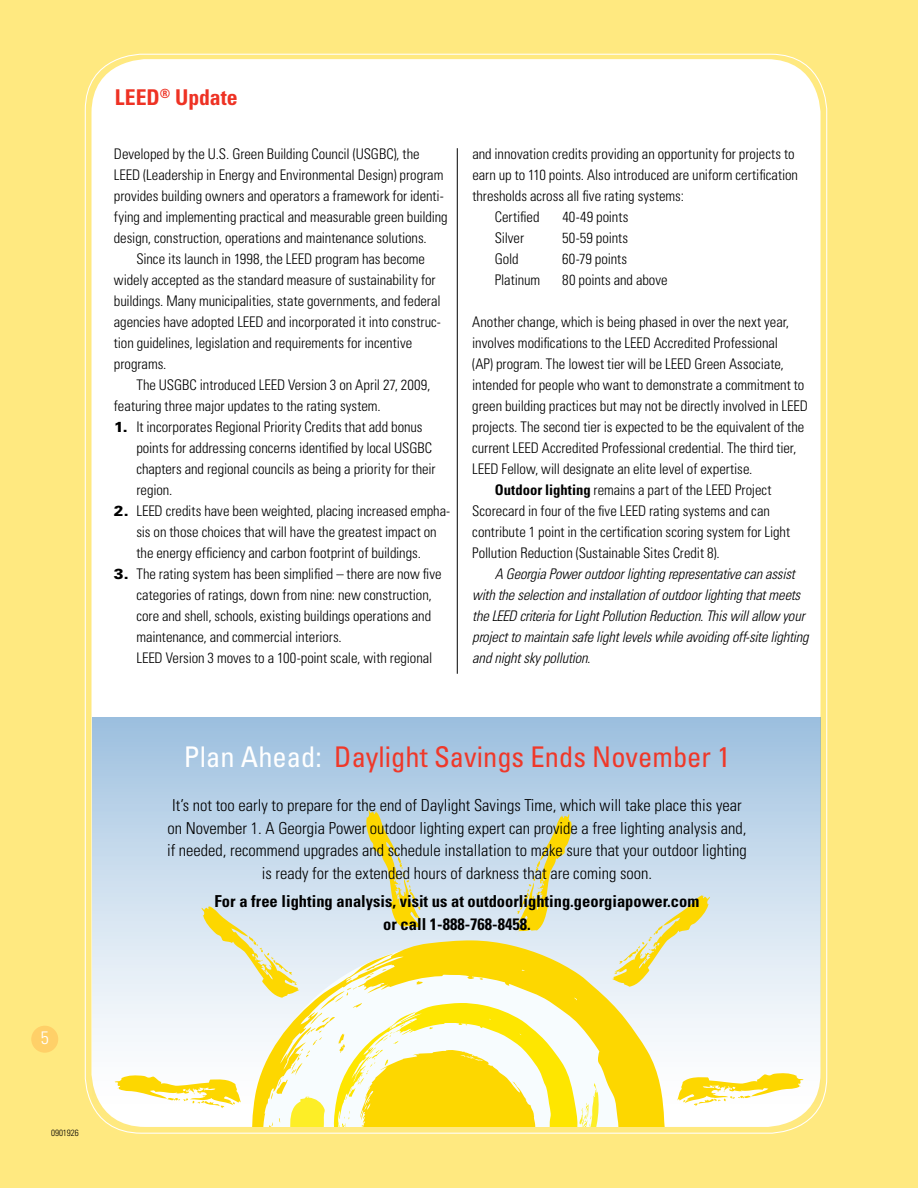
<style>
.page{position:relative;width:918px;height:1188px;background:#ffe980}
.page>*{position:absolute;margin:0;border:0;box-sizing:border-box;transform-origin:0 0}
.t1{font:condensed 28.5px "Univers";color:#ef3829}
.t2{font:700 condensed 21.75px "Univers";color:#ee3224}
.t3{font:300 condensed 18px "Univers";color:#fff}
.t4{font:300 condensed 16.5px/22.5px "Univers";color:#000;text-align:center}
.t5{font:700 condensed 16.5px/22.5px "Univers";color:#000;text-align:center}
.t6{font:300 condensed 14.7px/21px "Univers";letter-spacing:-.005em;color:#000}
.t7{font:italic 300 condensed 14.7px/21px "Univers";letter-spacing:-.015em;color:#000}
.t8{font:300 condensed 9px "Univers";color:#000}
.s1{font-weight:900;font-stretch:normal}
.s2{font-weight:700}
.s3{color:#fff}
</style>
<div class="page">
<div style="left:92px;top:59px;width:729px;height:1068px;background:#fff;border-radius:54px"></div>
<hr style="left:457px;top:148px;width:1px;height:526px;background:#000">
<div style="left:31px;top:1026px;width:27px;height:27px;background:#ffd068;border-radius:50%"></div>
<div style="left:92px;top:717px;width:729px;height:397px;background:linear-gradient(to bottom,#a1c3e2,#fffffd)"></div>
<svg style="left:601px;top:940px;width:65px;height:187px;fill:#fdd700"></svg>
<svg style="left:612px;top:895px;width:98px;height:92px;background:#e3e6c5"></svg>
<svg style="left:115px;top:810px;width:486px;height:317px"></svg>
<svg style="left:677px;top:1073px;width:126px;height:33px"></svg>
<h2 class="t2" style="left:115px;top:84px;width:124px">LEED<sup>®</sup> Update</h2>
<p class="t6" style="left:114px;top:143px;width:307px">Developed by the U.S. Green Building Council (USGBC), the</p>
<p class="t6" style="left:114px;top:164px;width:331px">LEED (Leadership in Energy and Environmental Design) program</p>
<p class="t6" style="left:114px;top:185px;width:331px">provides building owners and operators a framework for identi-</p>
<p class="t6" style="left:114px;top:206px;width:335px">fying and implementing practical and measurable green building</p>
<p class="t6" style="left:114px;top:227px;width:314px">design, construction, operations and maintenance solutions.</p>
<p class="t6" style="left:136px;top:248px;width:290px">Since its launch in 1998, the LEED program has become</p>
<p class="t6" style="left:114px;top:269px;width:323px">widely accepted as the standard measure of sustainability for</p>
<p class="t6" style="left:114px;top:290px;width:328px">buildings. Many municipalities, state governments, and federal</p>
<p class="t6" style="left:114px;top:311px;width:329px">agencies have adopted LEED and incorporated it into construc-</p>
<p class="t6" style="left:114px;top:332px;width:300px">tion guidelines, legislation and requirements for incentive</p>
<p class="t6" style="left:114px;top:353px;width:54px">programs.</p>
<p class="t6" style="left:136px;top:374px;width:296px">The USGBC introduced LEED Version 3 on April 27, 2009,</p>
<p class="t6" style="left:114px;top:395px;width:268px">featuring three major updates to the rating system.</p>
<p class="t6" style="left:136px;top:416px;width:301px;text-indent:-23px"><span class="s1">1.</span> It incorporates Regional Priority Credits that add bonus points for addressing concerns identified by local USGBC chapters and regional councils as being a priority for their region.</p>
<p class="t6" style="left:136px;top:500px;width:315px;text-indent:-23px"><span class="s1">2.</span> LEED credits have been weighted, placing increased empha&shy;sis on those choices that will have the greatest impact on the energy efficiency and carbon footprint of buildings.</p>
<p class="t6" style="left:136px;top:563px;width:307px;text-indent:-22px"><span class="s1">3.</span> The rating system has been simplified – there are now five categories of ratings, down from nine: new construction, core and shell, schools, existing buildings operations and maintenance, and commercial interiors.<br>LEED Version 3 moves to a 100-point scale, with regional</p>
<p class="t6" style="left:472px;top:143px;width:324px">and innovation credits providing an opportunity for projects to</p>
<p class="t6" style="left:472px;top:164px;width:327px">earn up to 110 points. Also introduced are uniform certification</p>
<p class="t6" style="left:472px;top:185px;width:213px">thresholds across all five rating systems:</p>
<p class="t6" style="left:495px;top:206px;width:46px">Certified</p>
<p class="t6" style="left:562px;top:206px;width:68px">40-49 points</p>
<p class="t6" style="left:495px;top:227px;width:31px">Silver</p>
<p class="t6" style="left:562px;top:227px;width:67px">50-59 points</p>
<p class="t6" style="left:495px;top:248px;width:25px">Gold</p>
<p class="t6" style="left:562px;top:248px;width:66px">60-79 points</p>
<p class="t6" style="left:495px;top:269px;width:47px">Platinum</p>
<p class="t6" style="left:562px;top:269px;width:107px">80 points and above</p>
<p class="t6" style="left:472px;top:311px;width:318px">Another change, which is being phased in over the next year,</p>
<p class="t6" style="left:472px;top:332px;width:307px">involves modifications to the LEED Accredited Professional</p>
<p class="t6" style="left:472px;top:353px;width:313px">(AP) program. The lowest tier will be LEED Green Associate,</p>
<p class="t6" style="left:472px;top:374px;width:334px">intended for people who want to demonstrate a commitment to</p>
<p class="t6" style="left:472px;top:395px;width:337px">green building practices but may not be directly involved in LEED</p>
<p class="t6" style="left:472px;top:416px;width:334px">projects. The second tier is expected to be the equivalent of the</p>
<p class="t6" style="left:472px;top:437px;width:325px">current LEED Accredited Professional credential. The third tier,</p>
<p class="t6" style="left:472px;top:458px;width:282px">LEED Fellow, will designate an elite level of expertise.</p>
<p class="t6" style="left:495px;top:479px;width:278px"><span class="s2">Outdoor lighting</span> remains a part of the LEED Project</p>
<p class="t6" style="left:472px;top:500px;width:299px">Scorecard in four of the five LEED rating systems and can</p>
<p class="t6" style="left:472px;top:521px;width:319px">contribute 1 point in the certification scoring system for Light</p>
<p class="t6" style="left:472px;top:542px;width:249px">Pollution Reduction (Sustainable Sites Credit 8).</p>
<p class="t7" style="left:472px;top:563px;width:338px;text-indent:22px">A Georgia Power outdoor lighting representative can assist with the selection and installation of outdoor lighting that meets the LEED criteria for Light Pollution Reduction. This will allow your project to maintain safe light levels while avoiding off-site lighting and night sky pollution.</p>
<h1 class="t1" style="left:184px;top:739px;width:548px"><span class="s3">Plan Ahead:</span> Daylight Savings Ends November 1</h1>
<p class="t4" style="left:167px;top:794px;width:581px">It’s not too early to prepare for the end of Daylight Savings Time, which will take place this year on November 1. A Georgia Power outdoor lighting expert can provide a free lighting analysis and, if needed, recommend upgrades and schedule installation to make sure that your outdoor lighting is ready for the extended hours of darkness that are coming soon.</p>
<p class="t5" style="left:215px;top:890px;width:486px">For a free lighting analysis, visit us at outdoorlighting.georgiapower.com or call 1-888-768-8458.</p>
<p class="t3" style="left:41px;top:1027px;width:9px">5</p>
<p class="t8" style="left:51px;top:1128px;width:29px">0901926</p>
</div>
